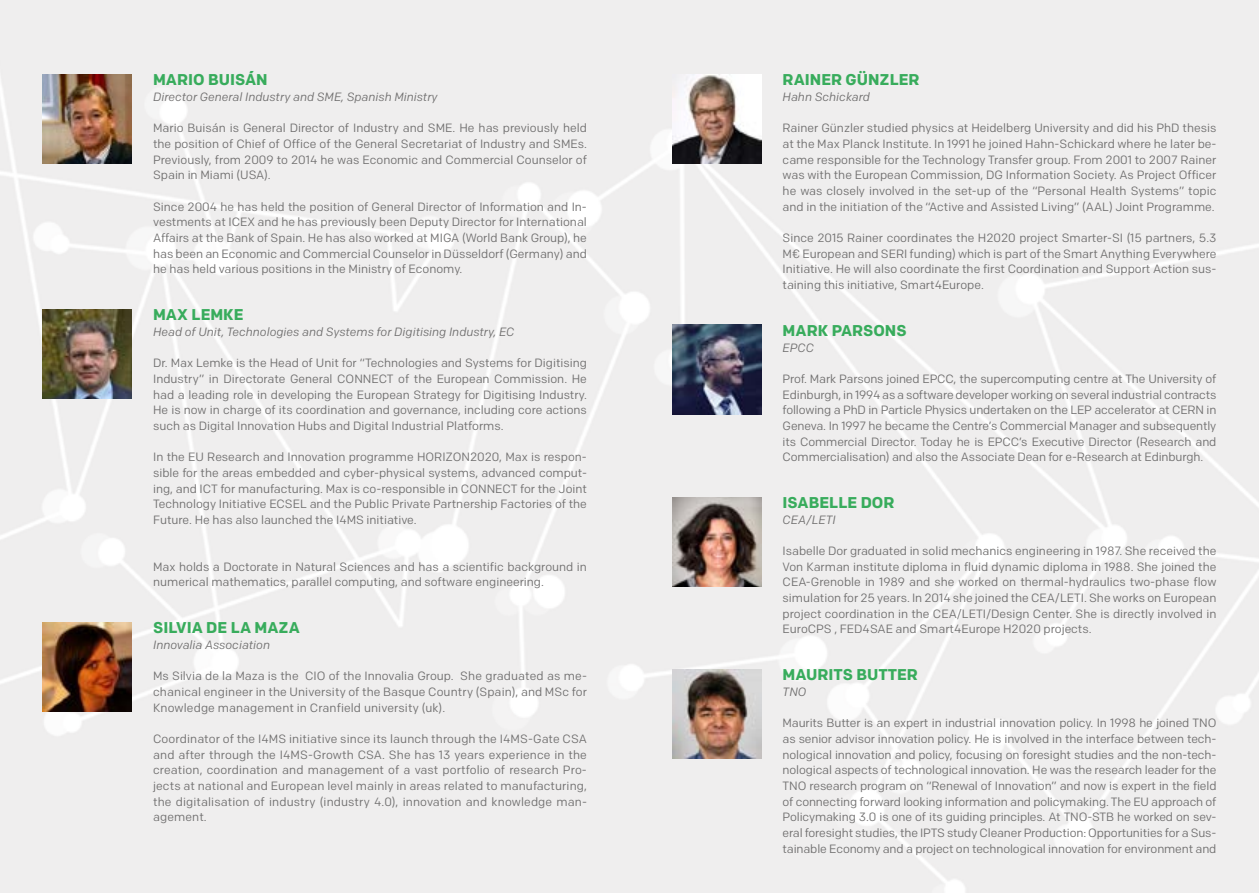
<style>
.page{position:relative;width:1259px;height:893px;background:#efeeee}
.page>*{position:absolute;margin:0;border:0;box-sizing:border-box;transform-origin:0 0}
.t1{font:700 15.6px "Colfax";color:#38ac5c}
.t2{font:12px/15.6px "Colfax";color:#706f6f;text-align:justify}
.t3{font:italic 12px "Colfax";color:#706f6f}
</style>
<div class="page">
<img style="left:43px;top:309px;width:89px;height:90px">
<img style="left:43px;top:74px;width:89px;height:90px">
<img style="left:43px;top:622px;width:89px;height:90px">
<img style="left:672px;top:497px;width:89px;height:89px">
<img style="left:672px;top:325px;width:89px;height:89px">
<img style="left:672px;top:74px;width:89px;height:90px">
<img style="left:672px;top:669px;width:89px;height:90px">
<h1 class="t1" style="left:153px;top:70px;width:116px">MARIO BUISÁN</h1>
<p class="t3" style="left:153px;top:89px;width:286px">Director General Industry and SME, Spanish Ministry</p>
<p class="t2" style="left:153px;top:120px;width:435px">Mario Buisán is General Director of Industry and SME. He has previously held the position of Chief of Office of the General Secretariat of Industry and SMEs.<br>Previously, from 2009 to 2014 he was Economic and Commercial Counselor of Spain in Miami (USA).</p>
<p class="t2" style="left:153px;top:199px;width:435px">Since 2004 he has held the position of General Director of Information and In&shy;vestments at ICEX and he has previously been Deputy Director for International Affairs at the Bank of Spain. He has also worked at MIGA (World Bank Group), he has been an Economic and Commercial Counselor in Düsseldorf (Germany) and he has held various positions in the Ministry of Economy.</p>
<h1 class="t1" style="left:153px;top:305px;width:92px">MAX LEMKE</h1>
<p class="t3" style="left:153px;top:324px;width:363px">Head of Unit, Technologies and Systems for Digitising Industry, EC</p>
<p class="t2" style="left:153px;top:355px;width:435px">Dr. Max Lemke is the Head of Unit for “Technologies and Systems for Digitising Industry” in Directorate General CONNECT of the European Commission. He had a leading role in developing the European Strategy for Digitising Industry.<br>He is now in charge of its coordination and governance, including core actions such as Digital Innovation Hubs and Digital Industrial Platforms.</p>
<p class="t2" style="left:153px;top:449px;width:435px">In the EU Research and Innovation programme HORIZON2020, Max is respon&shy;sible for the areas embedded and cyber-physical systems, advanced comput&shy;ing, and ICT for manufacturing. Max is co-responsible in CONNECT for the Joint Technology Initiative ECSEL and the Public Private Partnership Factories of the Future. He has also launched the I4MS initiative.</p>
<p class="t2" style="left:153px;top:559px;width:435px">Max holds a Doctorate in Natural Sciences and has a scientific background in numerical mathematics, parallel computing, and software engineering.</p>
<h1 class="t1" style="left:153px;top:618px;width:148px">SILVIA DE LA MAZA</h1>
<p class="t3" style="left:153px;top:638px;width:118px">Innovalia Association</p>
<p class="t2" style="left:153px;top:668px;width:435px">Ms Silvia de la Maza is the CIO of the Innovalia Group. She graduated as me&shy;chanical engineer in the University of the Basque Country (Spain), and MSc for Knowledge management in Cranfield university (uk).</p>
<p class="t2" style="left:153px;top:731px;width:435px">Coordinator of the I4MS initiative since its launch through the I4MS-Gate CSA and after through the I4MS-Growth CSA. She has 13 years experience in the creation, coordination and management of a vast portfolio of research Pro&shy;jects at national and European level mainly in areas related to manufacturing, the digitalisation of industry (industry 4.0), innovation and knowledge man&shy;agement.</p>
<h1 class="t1" style="left:782px;top:70px;width:139px">RAINER GÜNZLER</h1>
<p class="t3" style="left:782px;top:89px;width:89px">Hahn Schickard</p>
<p class="t2" style="left:782px;top:120px;width:435px">Rainer Günzler studied physics at Heidelberg University and did his PhD thesis at the Max Planck Institute. In 1991 he joined Hahn-Schickard where he later be&shy;came responsible for the Technology Transfer group. From 2001 to 2007 Rainer was with the European Commission, DG Information Society. As Project Officer he was closely involved in the set-up of the “Personal Health Systems” topic and in the initiation of the “Active and Assisted Living” (AAL) Joint Programme.</p>
<p class="t2" style="left:782px;top:230px;width:435px">Since 2015 Rainer coordinates the H2020 project Smarter-SI (15 partners, 5.3<br>M€ European and SERI funding) which is part of the Smart Anything Everywhere Initiative. He will also coordinate the first Coordination and Support Action sus&shy;taining this initiative, Smart4Europe.</p>
<h1 class="t1" style="left:782px;top:321px;width:125px">MARK PARSONS</h1>
<p class="t3" style="left:782px;top:340px;width:33px">EPCC</p>
<p class="t2" style="left:782px;top:371px;width:435px">Prof. Mark Parsons joined EPCC, the supercomputing centre at The University of Edinburgh, in 1994 as a software developer working on several industrial contracts following a PhD in Particle Physics undertaken on the LEP accelerator at CERN in Geneva. In 1997 he became the Centre’s Commercial Manager and subsequently its Commercial Director. Today he is EPCC’s Executive Director (Research and Commercialisation) and also the Associate Dean for e-Research at Edinburgh.</p>
<h1 class="t1" style="left:782px;top:493px;width:113px">ISABELLE DOR</h1>
<p class="t3" style="left:782px;top:512px;width:55px">CEA/LETI</p>
<p class="t2" style="left:782px;top:543px;width:435px">Isabelle Dor graduated in solid mechanics engineering in 1987. She received the Von Karman institute diploma in fluid dynamic diploma in 1988. She joined the CEA-Grenoble in 1989 and she worked on thermal-hydraulics two-phase flow simulation for 25 years. In 2014 she joined the CEA/LETI. She works on European project coordination in the CEA/LETI/Design Center. She is directly involved in EuroCPS , FED4SAE and Smart4Europe H2020 projects.</p>
<h1 class="t1" style="left:782px;top:665px;width:137px">MAURITS BUTTER</h1>
<p class="t3" style="left:782px;top:685px;width:25px">TNO</p>
<p class="t2" style="left:782px;top:715px;width:435px">Maurits Butter is an expert in industrial innovation policy. In 1998 he joined TNO as senior advisor innovation policy. He is involved in the interface between tech&shy;nological innovation and policy, focusing on foresight studies and the non-tech&shy;nological aspects of technological innovation. He was the research leader for the TNO research program on “Renewal of Innovation” and now is expert in the field of connecting forward looking information and policymaking. The EU approach of Policymaking 3.0 is one of its guiding principles. At TNO-STB he worked on sev&shy;eral foresight studies, the IPTS study Cleaner Production: Opportunities for a Sus&shy;tainable Economy and a project on technological innovation for environment and</p>
</div>
